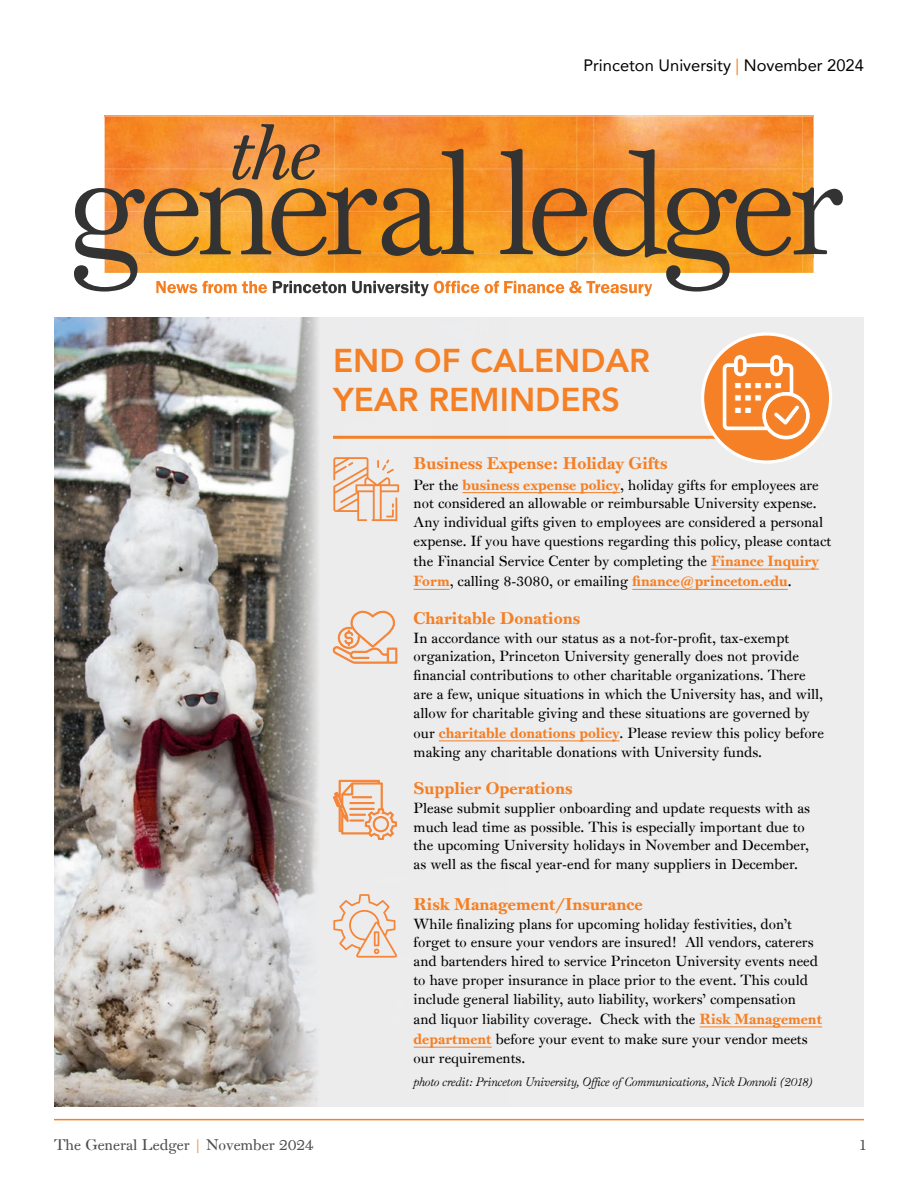
<style>
.page{position:relative;width:918px;height:1188px;background:#fff}
.page>*{position:absolute;margin:0;border:0;box-sizing:border-box;transform-origin:0 0}
.t1{font:800 33px/39px "Avenir";color:#f58025}
.t2{font:16.5px "Princeton Monti BD";color:#f58025}
.t3{font:16.5px "Avenir";color:#000}
.t4{font:15px "Princeton Monti";color:#4d4d4f}
.t5{font:14.25px/18.8px "Princeton Monti";color:#000}
.t6{font:italic 12px "Princeton Monti DS";color:#000}
.s1{color:#f58025}
.s2{font-family:"Princeton Monti BD";color:#f58025}
</style>
<div class="page">
<div style="left:54px;top:318px;width:810px;height:789px;background:#ededee"></div>
<img style="left:105px;top:116px;width:709px;height:8px">
<svg style="left:74px;top:124px;width:769px;height:172px"></svg>
<hr style="left:54px;top:1119px;width:810px;height:1px;background:#f58025">
<hr style="left:333px;top:436px;width:418px;height:3px;background:#f58025">
<hr style="left:463px;top:492px;width:157px;height:1px;background:#f58025">
<hr style="left:711px;top:569px;width:108px;height:1px;background:#f58025">
<hr style="left:632px;top:589px;width:156px;height:1px;background:#f58025">
<hr style="left:439px;top:741px;width:181px;height:1px;background:#f58025">
<hr style="left:700px;top:1027px;width:122px;height:1px;background:#f58025">
<img style="left:54px;top:318px;width:454px;height:789px">
<div style="left:703px;top:334px;width:128px;height:128px;background:#f58025;border-radius:50%"></div>
<div style="left:701px;top:332px;width:131px;height:132px;border:3px solid #fff;border-radius:50%"></div>
<svg style="left:721px;top:354px;width:90px;height:87px"></svg>
<svg style="left:333px;top:457px;width:66px;height:64px"></svg>
<svg style="left:333px;top:610px;width:65px;height:54px"></svg>
<svg style="left:333px;top:894px;width:64px;height:64px"></svg>
<svg style="left:333px;top:780px;width:64px;height:60px"></svg>
<p class="t3" style="left:583px;top:52px;width:282px">Princeton University <span class="s1">|</span> November 2024</p>
<h1 class="t1" style="left:333px;top:341px;width:319px">END OF CALENDAR<br>YEAR REMINDERS</h1>
<p class="t2" style="left:414px;top:453px;width:256px">Business Expense: Holiday Gifts</p>
<p class="t5" style="left:414px;top:475px;width:419px">Per the <span class="s2">business expense policy</span>, holiday gifts for employees are not considered an allowable or reimbursable University expense.<br>Any individual gifts given to employees are considered a personal expense. If you have questions regarding this policy, please contact</p>
<p class="t5" style="left:414px;top:551px;width:407px;line-height:20.2px">the Financial Service Center by completing the <span class="s2">Finance Inquiry<br>Form</span>, calling 8-3080, or emailing <span class="s2">finance@princeton.edu</span>.</p>
<p class="t2" style="left:414px;top:608px;width:168px">Charitable Donations</p>
<p class="t5" style="left:414px;top:628px;width:411px">In accordance with our status as a not-for-profit, tax-exempt organization, Princeton University generally does not provide financial contributions to other charitable organizations. There are a few, unique situations in which the University has, and will, allow for charitable giving and these situations are governed by</p>
<p class="t5" style="left:414px;top:723px;width:412px">our <span class="s2">charitable donations policy</span>. Please review this policy before making any charitable donations with University funds.</p>
<p class="t2" style="left:414px;top:778px;width:160px">Supplier Operations</p>
<p class="t5" style="left:414px;top:798px;width:398px">Please submit supplier onboarding and update requests with as much lead time as possible. This is especially important due to the upcoming University holidays in November and December, as well as the fiscal year-end for many suppliers in December.</p>
<p class="t2" style="left:414px;top:894px;width:231px">Risk Management/Insurance</p>
<p class="t5" style="left:414px;top:914px;width:406px">While finalizing plans for upcoming holiday festivities, don’t forget to ensure your vendors are insured! All vendors, caterers and bartenders hired to service Princeton University events need to have proper insurance in place prior to the event. This could include general liability, auto liability, workers’ compensation</p>
<p class="t5" style="left:414px;top:1009px;width:410px;line-height:20.2px">and liquor liability coverage. Check with the <span class="s2">Risk Management department</span> before your event to make sure your vendor meets</p>
<p class="t5" style="left:414px;top:1049px;width:113px">our requirements.</p>
<p class="t6" style="left:414px;top:1075px;width:401px">photo credit: Princeton University, Office of Communications, Nick Donnoli (2018)</p>
<p class="t4" style="left:54px;top:1135px;width:261px">The General Ledger <span class="s1">|</span> November 2024</p>
<p class="t4" style="left:859px;top:1135px;width:8px">1</p>
</div>
